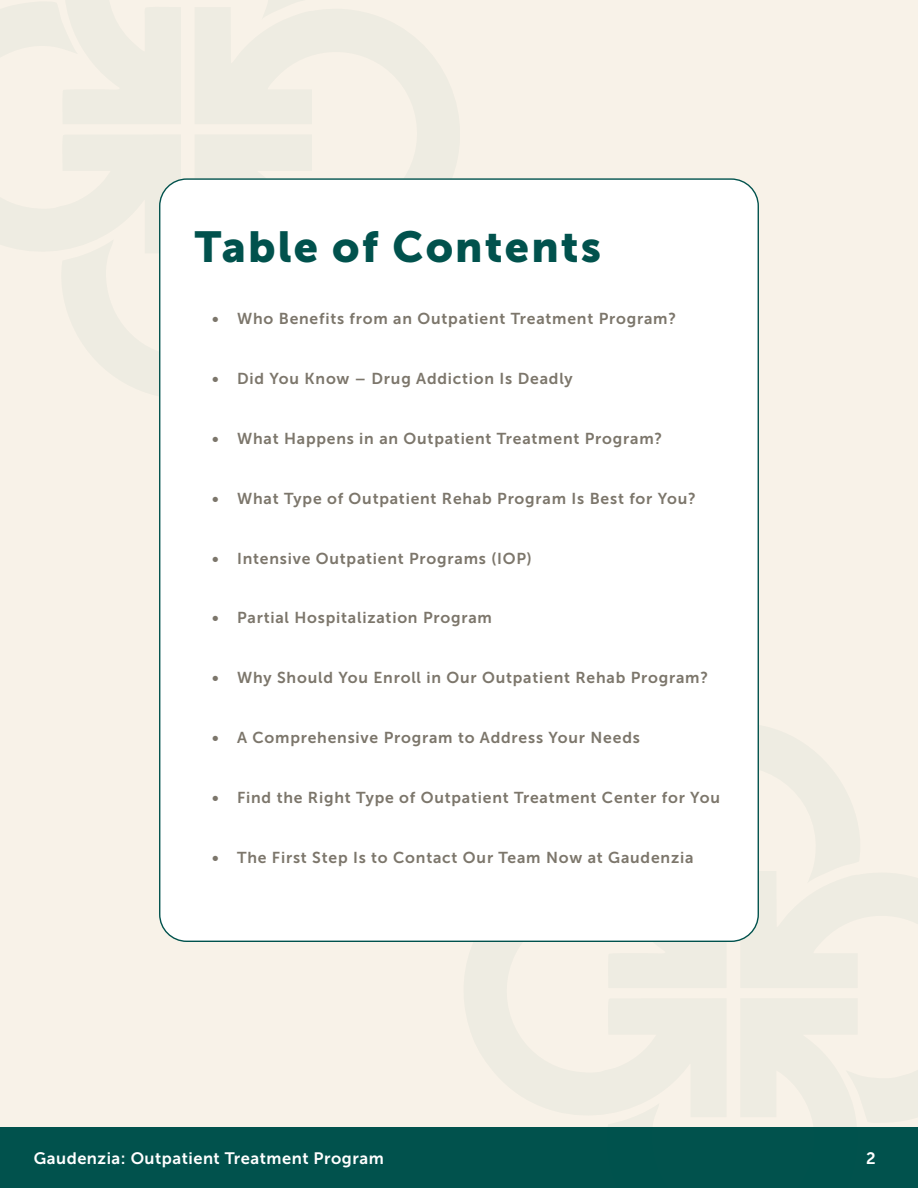
<style>
.page{position:relative;width:918px;height:1188px;background:#fff}
.page>*{position:absolute;margin:0;border:0;box-sizing:border-box;transform-origin:0 0}
.t1{font:43.05px "Museo Sans 900";letter-spacing:.05em;color:#01524d}
.t2{font:16.5px "Museo Sans 700";letter-spacing:.03em;color:#fff}
.t3{font:15.75px "Museo Sans 700";letter-spacing:.05em;color:#7c766b}
</style>
<div class="page">
<div style="left:0;top:0;width:918px;height:1150px;background:#f8f2e8"></div>
<div style="left:0;top:1128px;width:918px;height:60px;background:#01524d"></div>
<svg style="left:605px;top:1127px;width:253px;height:1px"></svg>
<div style="left:160px;top:179px;width:598px;height:762px;background:#fff;border-radius:27px"></div>
<h1 class="t1" style="left:195px;top:223px;width:408px">Table of Contents</h1>
<p class="t3" style="left:212px;top:310px;width:466px">• Who Benefits from an Outpatient Treatment Program?</p>
<p class="t3" style="left:212px;top:370px;width:362px">• Did You Know – Drug Addiction Is Deadly</p>
<p class="t3" style="left:212px;top:430px;width:452px">• What Happens in an Outpatient Treatment Program?</p>
<p class="t3" style="left:212px;top:490px;width:485px">• What Type of Outpatient Rehab Program Is Best for You?</p>
<p class="t3" style="left:212px;top:549px;width:321px">• Intensive Outpatient Programs (IOP)</p>
<p class="t3" style="left:212px;top:609px;width:281px">• Partial Hospitalization Program</p>
<p class="t3" style="left:212px;top:669px;width:498px">• Why Should You Enroll in Our Outpatient Rehab Program?</p>
<p class="t3" style="left:212px;top:729px;width:429px">• A Comprehensive Program to Address Your Needs</p>
<p class="t3" style="left:212px;top:789px;width:509px">• Find the Right Type of Outpatient Treatment Center for You</p>
<p class="t3" style="left:212px;top:848px;width:483px">• The First Step Is to Contact Our Team Now at Gaudenzia</p>
<p class="t2" style="left:34px;top:1149px;width:351px">Gaudenzia: Outpatient Treatment Program</p>
<p class="t2" style="left:866px;top:1149px;width:11px">2</p>
</div>
